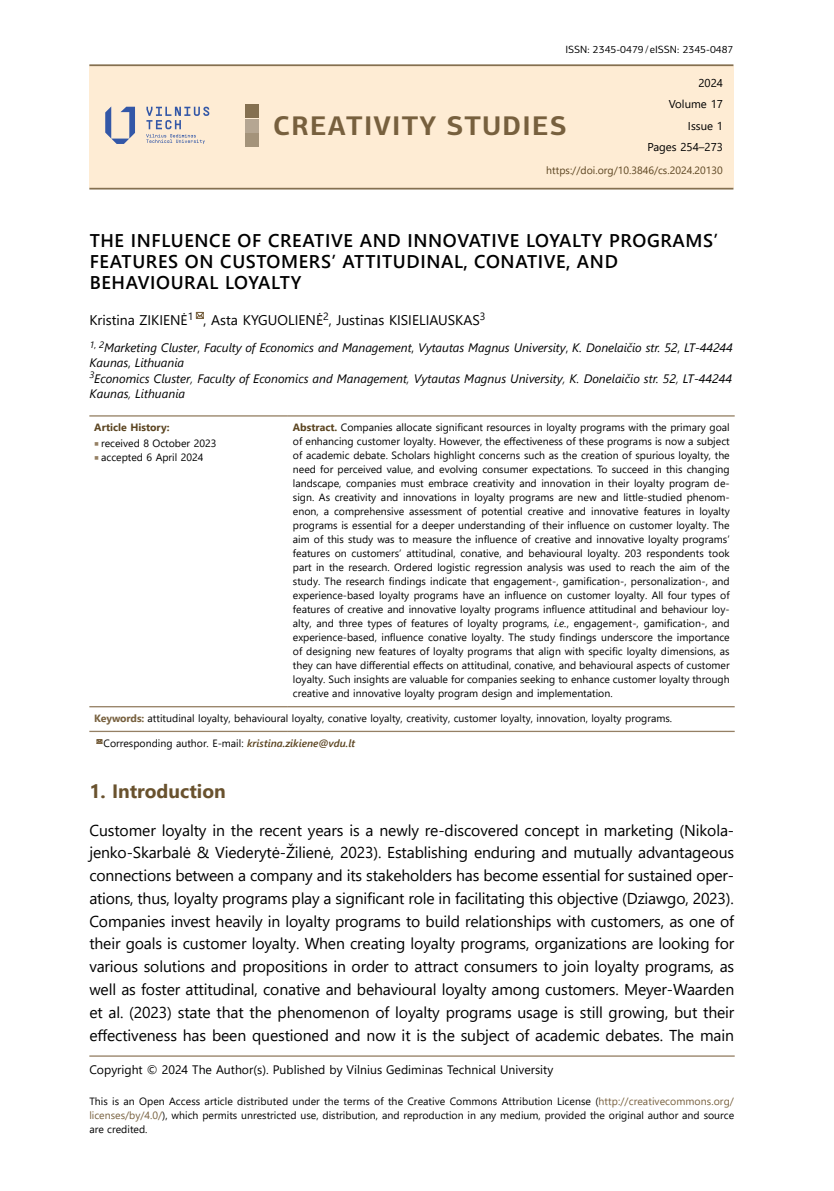
<style>
.page{position:relative;width:834px;height:1191px;background:#fff}
.page>*{position:absolute;margin:0;border:0;box-sizing:border-box;transform-origin:0 0}
.t1{font:700 27.12px "PF Centro Sans Pro";letter-spacing:.045em;color:#77603e}
.t2{font:700 19.25px "Segoe UI";color:#69522e}
.t3{font:600 18.38px/21px "Segoe UI";letter-spacing:.035em;color:#000}
.t4{font:15.75px/22.8px "Segoe UI";letter-spacing:-.01em;color:#000;text-align:justify}
.t5{font:14px "Segoe UI";color:#000}
.t6{font:italic 12.25px/15.4px "Segoe UI";letter-spacing:-.005em;color:#000}
.t7{font:12.25px "Segoe UI";color:#000}
.t8{font:11.38px/21.2px "Segoe UI";color:#000;text-align:right}
.t9{font:10.5px/14px "Segoe UI";color:#000;text-align:justify}
.t10{font:10.5px "Segoe UI";color:#5c4521}
.t11{font:10.5px "PF Centro Sans Pro";color:#000}
.t12{font:700 10.5px "Segoe UI";color:#5c4521}
.s1{font-style:normal}
.s2{font-weight:300}
.s3{font-weight:700;color:#5c4521}
.s4{font-style:italic}
.s5{font-family:"Minion Pro";font-size:12.25px;color:#958064}
.s6{font-weight:700;color:#77603e}
.s7{font-weight:600;font-style:italic;color:#5c4521}
.s8{color:#77603e}
</style>
<div class="page">
<hr style="left:89px;top:1055px;width:645px;height:1px;background:#958064">
<div style="left:89px;top:66px;width:644px;height:122px;background:#feecd4"></div>
<hr style="left:89px;top:64px;width:644px;height:2px;background:#857050">
<hr style="left:89px;top:188px;width:644px;height:1px;background:#857050">
<svg style="left:105px;top:106px;width:30px;height:38px"></svg>
<svg style="left:146px;top:107px;width:63px;height:37px"></svg>
<div style="left:246px;top:105px;width:13px;height:13px;background:#857050"></div>
<div style="left:246px;top:133px;width:13px;height:14px;background:#a4937a"></div>
<div style="left:246px;top:119px;width:13px;height:13px;background:#b5a692"></div>
<svg style="left:195px;top:312px;width:9px;height:7px"></svg>
<hr style="left:89px;top:415px;width:199px;height:1px;background:#958064">
<hr style="left:288px;top:415px;width:446px;height:1px;background:#958064">
<hr style="left:89px;top:706px;width:199px;height:1px;background:#958064">
<hr style="left:288px;top:706px;width:446px;height:1px;background:#958064">
<hr style="left:89px;top:730px;width:199px;height:2px;background:#958064">
<hr style="left:288px;top:730px;width:446px;height:2px;background:#958064">
<svg style="left:96px;top:739px;width:7px;height:5px"></svg>
<p class="t11" style="left:565px;top:43px;width:169px">ISSN: 2345-0479/eISSN: 2345-0487</p>
<p class="t8" style="left:647px;top:72px;width:77px">2024<br>Volume 17<br>Issue 1<br>Pages 254–273</p>
<p class="t10" style="left:546px;top:160px;width:178px">https://doi.org/10.3846/cs.2024.20130</p>
<h1 class="t1" style="left:273px;top:109px;width:295px">CREATIVITY STUDIES</h1>
<h3 class="t3" style="left:90px;top:228px;width:630px">THE INFLUENCE OF CREATIVE AND INNOVATIVE LOYALTY PROGRAMS’<br>FEATURES ON CUSTOMERS’ ATTITUDINAL, CONATIVE, AND<br>BEHAVIOURAL LOYALTY</h3>
<h3 class="t5" style="left:89px;top:307px;width:397px">Kristina ZIKIENĖ<sup>1</sup> , Asta KYGUOLIENĖ<sup>2</sup>, Justinas KISIELIAUSKAS<sup>3</sup></h3>
<p class="t6" style="left:89px;top:338px;width:644px"><sup>1</sup><sup>,</sup> <sup>2</sup>Marketing Cluster<span class="s1">,</span> Faculty of Economics and Management<span class="s1">,</span> Vytautas Magnus University<span class="s1">,</span> K. Donelaičio str. 52<span class="s1">,</span> LT-44244<br>Kaunas<span class="s1">,</span> Lithuania<br><sup>3</sup>Economics Cluster<span class="s2">,</span> Faculty of Economics and Management<span class="s2">,</span> Vytautas Magnus University<span class="s2">,</span> K. Donelaičio str. 52<span class="s2">,</span> LT-44244<br>Kaunas<span class="s2">,</span> Lithuania</p>
<p class="t12" style="left:94px;top:417px;width:77px">Article History:</p>
<p class="t9" style="left:293px;top:419px;width:438px"><span class="s3">Abstract.</span> Companies allocate significant resources in loyalty programs with the primary goal of enhancing customer loyalty. However, the effectiveness of these programs is now a subject of academic debate. Scholars highlight concerns such as the creation of spurious loyalty, the need for perceived value, and evolving consumer expectations. To succeed in this changing landscape, companies must embrace creativity and innovation in their loyalty program de&shy;sign. As creativity and innovations in loyalty programs are new and little-studied phenom&shy;enon, a comprehensive assessment of potential creative and innovative features in loyalty programs is essential for a deeper understanding of their influence on customer loyalty. The aim of this study was to measure the influence of creative and innovative loyalty programs’ features on customers’ attitudinal, conative, and behavioural loyalty. 203 respondents took part in the research. Ordered logistic regression analysis was used to reach the aim of the study. The research findings indicate that engagement-, gamification-, personalization-, and experience-based loyalty programs have an influence on customer loyalty. All four types of features of creative and innovative loyalty programs influence attitudinal and behaviour loy&shy;alty, and three types of features of loyalty programs, <span class="s4">i.e.</span>, engagement-, gamification-, and experience-based, influence conative loyalty. The study findings underscore the importance of designing new features of loyalty programs that align with specific loyalty dimensions, as they can have differential effects on attitudinal, conative, and behavioural aspects of customer loyalty. Such insights are valuable for companies seeking to enhance customer loyalty through creative and innovative loyalty program design and implementation.</p>
<p class="t9" style="left:94px;top:435px;width:123px"><span class="s5">■</span> received 8 October 2023</p>
<p class="t9" style="left:94px;top:449px;width:111px"><span class="s5">■</span> accepted 6 April 2024</p>
<p class="t9" style="left:94px;top:710px;width:579px"><span class="s6">Keywords:</span> attitudinal loyalty, behavioural loyalty, conative loyalty, creativity, customer loyalty, innovation, loyalty programs.</p>
<p class="t9" style="left:103px;top:735px;width:253px">Corresponding author. E-mail: <span class="s7">kristina.zikiene@vdu.lt</span></p>
<h2 class="t2" style="left:89px;top:773px;width:138px">1. Introduction</h2>
<p class="t4" style="left:89px;top:817px;width:646px">Customer loyalty in the recent years is a newly re-discovered concept in marketing (Nikola&shy;jenko-Skarbalė &amp; Viederytė-Žilienė, 2023). Establishing enduring and mutually advantageous connections between a company and its stakeholders has become essential for sustained oper&shy;ations, thus, loyalty programs play a significant role in facilitating this objective (Dziawgo, 2023).<br>Companies invest heavily in loyalty programs to build relationships with customers, as one of their goals is customer loyalty. When creating loyalty programs, organizations are looking for various solutions and propositions in order to attract consumers to join loyalty programs, as well as foster attitudinal, conative and behavioural loyalty among customers. Meyer-Waarden et al. (2023) state that the phenomenon of loyalty programs usage is still growing, but their effectiveness has been questioned and now it is the subject of academic debates. The main</p>
<p class="t7" style="left:89px;top:1058px;width:465px">Copyright © 2024 The Author(s). Published by Vilnius Gediminas Technical University</p>
<p class="t9" style="left:89px;top:1093px;width:646px">This is an Open Access article distributed under the terms of the Creative Commons Attribution License (<span class="s8">http://creativecommons.org/ licenses/by/4.0/</span>), which permits unrestricted use, distribution, and reproduction in any medium, provided the original author and source are credited.</p>
</div>
